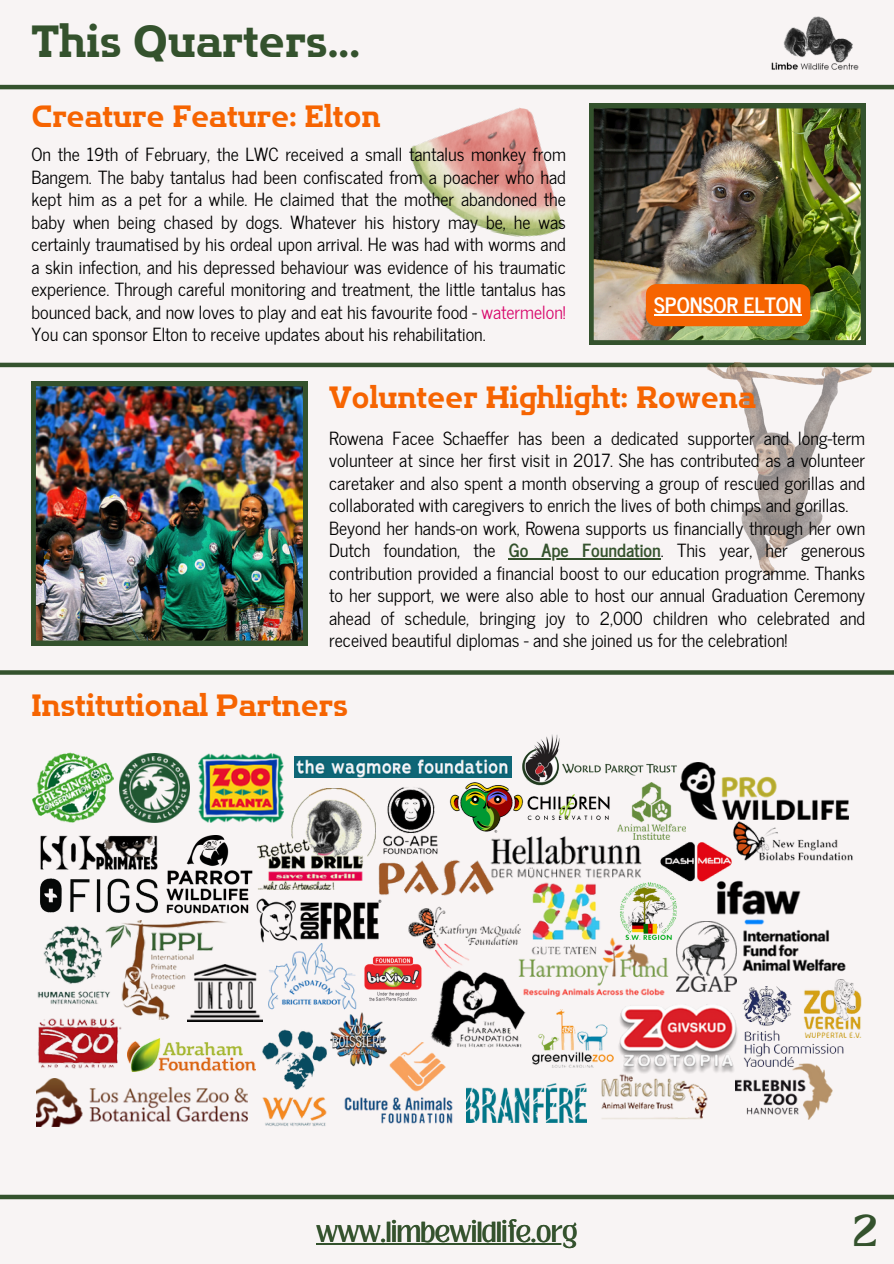
<style>
.page{position:relative;width:894px;height:1264px;background:#fff}
.page>*{position:absolute;margin:0;border:0;box-sizing:border-box;transform-origin:0 0}
.t1{font:45px "Flatory Slab 700";color:#34522d}
.t2{font:700 34.2px "Loubag";color:#34522d}
.t3{font:30.75px "Flatory Slab 700";color:#f66401}
.t4{font:22.2px "Loubag";color:#34522d}
.t5{font:700 21px "News Cycle";color:#fff}
.t6{font:18px/22.5px "News Cycle";color:#000;text-align:justify}
.s1{color:#d8066b}
.s2{font-weight:700;color:#34522d}
</style>
<div class="page">
<div style="left:0;top:0;width:893px;height:1263px;background:#f8f4f4"></div>
<div style="left:0;top:1194px;width:893px;height:5px;background:#34522d"></div>
<img style="left:771px;top:16px;width:88px;height:54px">
<img style="left:31px;top:382px;width:276px;height:263px">
<hr style="left:0;top:363px;width:893px;height:4px;background:#34522d">
<svg style="left:0;top:670px;width:893px;height:4px;background:#405c39"></svg>
<img style="left:167px;top:835px;width:85px;height:79px">
<img style="left:524px;top:939px;width:141px;height:57px">
<img style="left:466px;top:1083px;width:120px;height:39px">
<img style="left:113px;top:920px;width:113px;height:99px">
<img style="left:431px;top:964px;width:95px;height:84px">
<img style="left:268px;top:954px;width:88px;height:56px">
<img style="left:187px;top:964px;width:76px;height:57px">
<img style="left:32px;top:752px;width:81px;height:71px">
<img style="left:257px;top:788px;width:114px;height:98px">
<img style="left:524px;top:911px;width:94px;height:45px">
<img style="left:684px;top:762px;width:163px;height:57px">
<img style="left:256px;top:886px;width:126px;height:68px">
<img style="left:350px;top:1042px;width:106px;height:82px">
<img style="left:36px;top:1082px;width:203px;height:44px">
<img style="left:119px;top:753px;width:70px;height:69px">
<img style="left:38px;top:1011px;width:84px;height:71px">
<img style="left:294px;top:757px;width:217px;height:20px">
<img style="left:731px;top:819px;width:122px;height:42px">
<img style="left:532px;top:1009px;width:81px;height:58px">
<img style="left:371px;top:787px;width:67px;height:68px">
<img style="left:37px;top:925px;width:76px;height:79px">
<img style="left:735px;top:1067px;width:97px;height:52px">
<img style="left:601px;top:1078px;width:107px;height:41px">
<img style="left:656px;top:880px;width:190px;height:111px">
<img style="left:344px;top:1014px;width:43px;height:53px">
<img style="left:676px;top:921px;width:59px;height:70px">
<img style="left:199px;top:753px;width:84px;height:69px">
<img style="left:613px;top:1004px;width:129px;height:77px">
<img style="left:128px;top:1038px;width:111px;height:33px">
<img style="left:443px;top:777px;width:167px;height:35px">
<img style="left:803px;top:979px;width:58px;height:58px">
<img style="left:408px;top:906px;width:116px;height:91px">
<img style="left:375px;top:860px;width:83px;height:36px">
<img style="left:458px;top:806px;width:198px;height:105px">
<img style="left:40px;top:835px;width:118px;height:35px">
<img style="left:356px;top:945px;width:74px;height:74px">
<img style="left:656px;top:823px;width:79px;height:79px">
<img style="left:727px;top:986px;width:131px;height:81px">
<img style="left:617px;top:783px;width:68px;height:56px">
<img style="left:513px;top:734px;width:171px;height:58px">
<img style="left:40px;top:879px;width:118px;height:33px">
<img style="left:618px;top:882px;width:58px;height:57px">
<img style="left:239px;top:1022px;width:111px;height:104px">
<img style="left:399px;top:89px;width:184px;height:148px">
<img style="left:705px;top:362px;width:167px;height:213px">
<hr style="left:0;top:85px;width:893px;height:4px;background:#34522d">
<img style="left:589px;top:104px;width:275px;height:241px">
<div style="left:645px;top:284px;width:165px;height:42px;background:#f66401"></div>
<hr style="left:654px;top:314px;width:147px;height:1px;background:#fff">
<hr style="left:508px;top:558px;width:152px;height:1px;background:#34522d">
<hr style="left:316px;top:1243px;width:261px;height:1px;background:#34522d">
<p class="t1" style="left:31px;top:15px;width:330px">This Quarters...</p>
<p class="t3" style="left:31px;top:98px;width:350px">Creature Feature: Elton</p>
<p class="t6" style="left:31px;top:142px;width:536px">On the 19th of February, the LWC received a small tantalus monkey from Bangem. The baby tantalus had been confiscated from a poacher who had kept him as a pet for a while. He claimed that the mother abandoned the baby when being chased by dogs. Whatever his history may be, he was certainly traumatised by his ordeal upon arrival. He was had with worms and a skin infection, and his depressed behaviour was evidence of his traumatic experience. Through careful monitoring and treatment, the little tantalus has bounced back, and now loves to play and eat his favourite food - <span class="s1">watermelon!<br></span>You can sponsor Elton to receive updates about his rehabilitation.</p>
<p class="t5" style="left:654px;top:286px;width:149px">SPONSOR ELTON</p>
<p class="t3" style="left:329px;top:379px;width:428px">Volunteer Highlight: Rowena</p>
<p class="t6" style="left:329px;top:425px;width:537px">Rowena Facee Schaeffer has been a dedicated supporter and long-term volunteer at since her first visit in 2017. She has contributed as a volunteer caretaker and also spent a month observing a group of rescued gorillas and collaborated with caregivers to enrich the lives of both chimps and gorillas.</p>
<p class="t6" style="left:329px;top:515px;width:537px">Beyond her hands-on work, Rowena supports us financially through her own<br>Dutch foundation, the</p>
<p class="t6" style="left:329px;top:538px;width:537px;text-indent:179px"><span class="s2">Go Ape Foundation</span>. This year, her generous contribution provided a financial boost to our education programme. Thanks to her support, we were also able to host our annual Graduation Ceremony ahead of schedule, bringing joy to 2,000 children who celebrated and received beautiful diplomas - and she joined us for the celebration!</p>
<p class="t3" style="left:31px;top:687px;width:317px">Institutional Partners</p>
<h4 class="t4" style="left:316px;top:1214px;width:262px">www.limbewildlife.org</h4>
<p class="t2" style="left:852px;top:1203px;width:26px">2</p>
</div>
